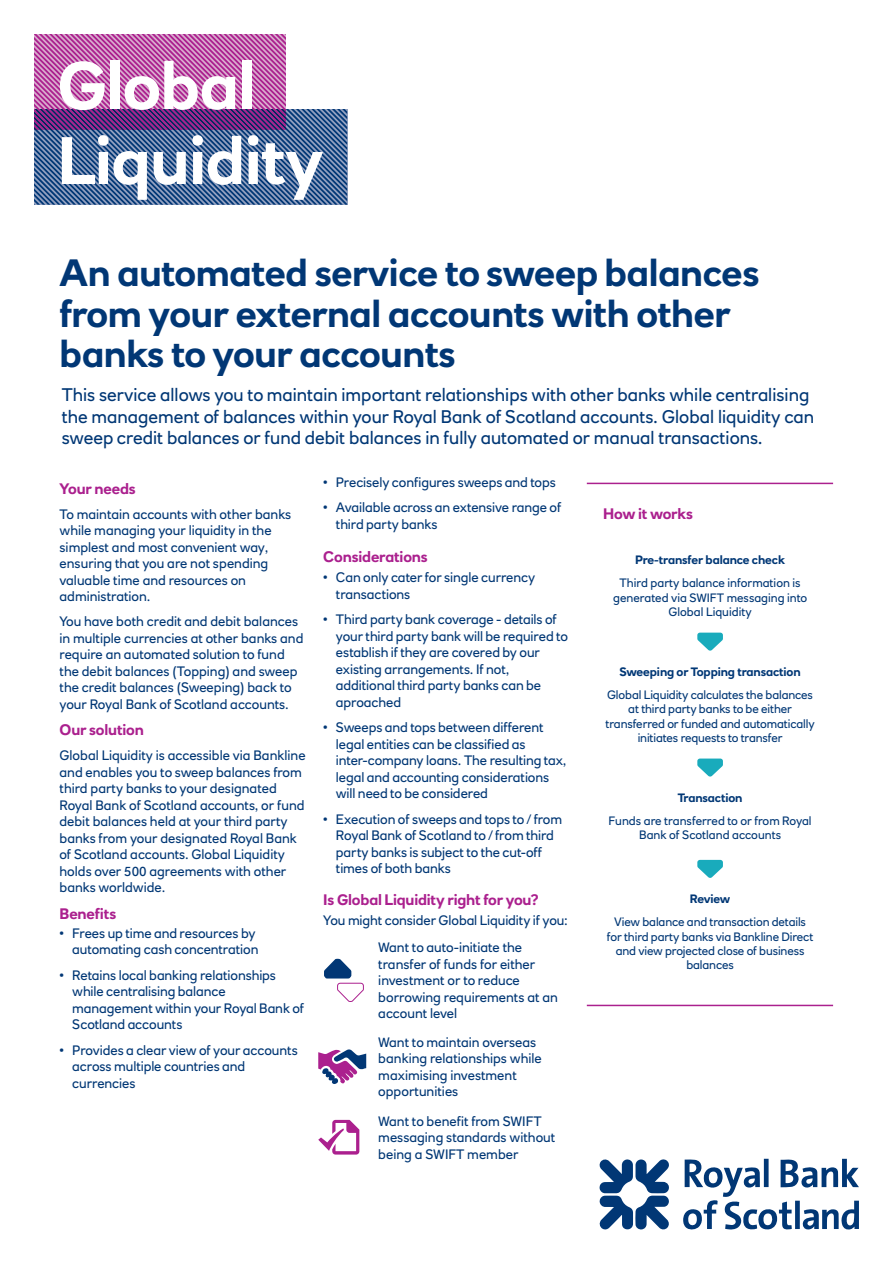
<style>
.page{position:relative;width:893px;height:1263px;background:#fff}
.page>*{position:absolute;margin:0;border:0;box-sizing:border-box;transform-origin:0 0}
.H1_Cover_A4{font:700 66px/75px "RN House Sans";letter-spacing:-.01em;color:#fff}
.H2_A4{font:700 37.5px/40.5px "RN House Sans";letter-spacing:-.01em;color:#013775}
.Body{font:18px/21.8px "RN House Sans";color:#013775}
.Subheading_level_2_1{font:700 15px "RN House Sans";letter-spacing:-.01em;color:#ab208e}
.Body-2{font:13.5px/16.5px "RN House Sans";letter-spacing:-.005em;color:#013775}
.Body-3{font:12px/14.4px "RN House Sans";letter-spacing:-.01em;color:#013775;text-align:center}
.Body-4{font:700 12px "RN House Sans";letter-spacing:-.01em;color:#013775}
</style>
<div class="page">
<svg style="left:34px;top:34px;width:313px;height:171px;background:#856fa6"></svg>
<hr style="left:587px;top:483px;width:246px;height:1px;background:#ab208e">
<hr style="left:587px;top:1005px;width:246px;height:1px;background:#ab208e">
<svg style="left:697px;top:633px;width:26px;height:18px"></svg>
<svg style="left:697px;top:758px;width:26px;height:18px"></svg>
<svg style="left:697px;top:860px;width:26px;height:18px"></svg>
<svg style="left:324px;top:959px;width:40px;height:43px"></svg>
<svg style="left:318px;top:1049px;width:48px;height:35px"></svg>
<svg style="left:318px;top:1120px;width:41px;height:34px"></svg>
<svg style="left:599px;top:1158px;width:260px;height:72px"></svg>
<p class="H1_Cover_A4" style="left:57px;top:48px;width:267px">Global<br>Liquidity</p>
<p class="H2_A4" style="left:60px;top:252px;width:702px">An automated service to sweep balances from your external accounts with other banks to your accounts</p>
<p class="Body" style="left:62px;top:384px;width:754px">This service allows you to maintain important relationships with other banks while centralising the management of balances within your Royal Bank of Scotland accounts. Global liquidity can sweep credit balances or fund debit balances in fully automated or manual transactions.</p>
<p class="Subheading_level_2_1" style="left:60px;top:479px;width:78px">Your needs</p>
<p class="Body-2" style="left:60px;top:506px;width:233px">To maintain accounts with other banks while managing your liquidity in the simplest and most convenient way, ensuring that you are not spending valuable time and resources on administration.</p>
<p class="Body-2" style="left:60px;top:613px;width:245px">You have both credit and debit balances in multiple currencies at other banks and require an automated solution to fund the debit balances (Topping) and sweep the credit balances (Sweeping) back to your Royal Bank of Scotland accounts.</p>
<p class="Subheading_level_2_1" style="left:60px;top:721px;width:86px">Our solution</p>
<p class="Body-2" style="left:60px;top:747px;width:248px">Global Liquidity is accessible via Bankline and enables you to sweep balances from third party banks to your designated Royal Bank of Scotland accounts, or fund debit balances held at your third party banks from your designated Royal Bank of Scotland accounts. Global Liquidity holds over 500 agreements with other banks worldwide.</p>
<p class="Subheading_level_2_1" style="left:60px;top:904px;width:58px">Benefits</p>
<p class="Body-2" style="left:60px;top:925px;width:200px;text-align:right">• Frees up time and resources by automating cash concentration</p>
<p class="Body-2" style="left:72px;top:967px;width:233px;text-indent:-13px">• Retains local banking relationships while centralising balance management within your Royal Bank of<br>Scotland accounts</p>
<p class="Body-2" style="left:72px;top:1042px;width:227px;text-indent:-13px">• Provides a clear view of your accounts across multiple countries and currencies</p>
<p class="Body-2" style="left:323px;top:474px;width:234px">• Precisely configures sweeps and tops</p>
<p class="Body-2" style="left:336px;top:499px;width:227px;text-indent:-13px">• Available across an extensive range of third party banks</p>
<p class="Subheading_level_2_1" style="left:323px;top:547px;width:106px">Considerations</p>
<p class="Body-2" style="left:336px;top:569px;width:201px;text-indent:-13px">• Can only cater for single currency transactions</p>
<p class="Body-2" style="left:336px;top:611px;width:234px;text-indent:-13px">• Third party bank coverage - details of your third party bank will be required to establish if they are covered by our existing arrangements. If not, additional third party banks can be aproached</p>
<p class="Body-2" style="left:336px;top:719px;width:232px;text-indent:-13px">• Sweeps and tops between different legal entities can be classified as inter-company loans. The resulting tax, legal and accounting considerations will need to be considered</p>
<p class="Body-2" style="left:336px;top:811px;width:228px;text-indent:-13px">• Execution of sweeps and tops to / from<br>Royal Bank of Scotland to / from third party banks is subject to the cut-off times of both banks</p>
<p class="Subheading_level_2_1" style="left:323px;top:890px;width:217px">Is Global Liquidity right for you?</p>
<p class="Body-2" style="left:323px;top:912px;width:246px">You might consider Global Liquidity if you:</p>
<p class="Body-2" style="left:378px;top:939px;width:181px">Want to auto-initiate the transfer of funds for either investment or to reduce borrowing requirements at an account level</p>
<p class="Body-2" style="left:378px;top:1034px;width:165px">Want to maintain overseas banking relationships while maximising investment opportunities</p>
<p class="Body-2" style="left:378px;top:1113px;width:179px">Want to benefit from SWIFT messaging standards without being a SWIFT member</p>
<p class="Subheading_level_2_1" style="left:603px;top:505px;width:92px">How it works</p>
<p class="Body-4" style="left:635px;top:553px;width:151px">Pre-transfer balance check</p>
<p class="Body-3" style="left:613px;top:576px;width:196px">Third party balance information is generated via SWIFT messaging into<br>Global Liquidity</p>
<p class="Body-4" style="left:620px;top:664px;width:183px">Sweeping or Topping transaction</p>
<p class="Body-3" style="left:606px;top:687px;width:211px">Global Liquidity calculates the balances at third party banks to be either transferred or funded and automatically initiates requests to transfer</p>
<p class="Body-4" style="left:678px;top:790px;width:66px">Transaction</p>
<p class="Body-3" style="left:609px;top:813px;width:205px">Funds are transferred to or from Royal<br>Bank of Scotland accounts</p>
<p class="Body-4" style="left:690px;top:892px;width:42px">Review</p>
<p class="Body-3" style="left:607px;top:915px;width:208px">View balance and transaction details for third party banks via Bankline Direct and view projected close of business balances</p>
</div>
